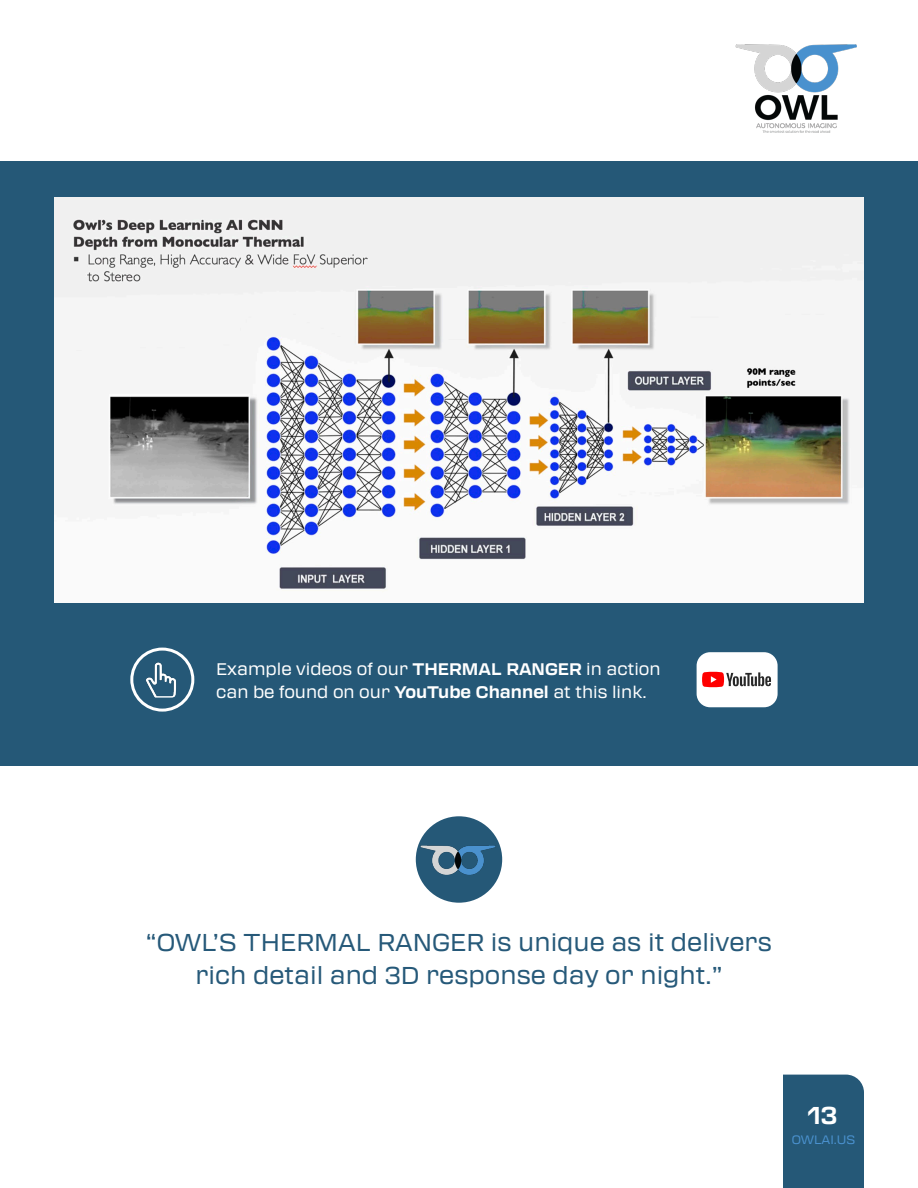
<style>
.page{position:relative;width:918px;height:1188px;background:#fff}
.page>*{position:absolute;margin:0;border:0;box-sizing:border-box;transform-origin:0 0}
._5-Quote_Text{font:24px/33px "Transducer";color:#265979;text-align:center}
.t1{font:700 24px "Transducer";color:#fff}
._3-Body_Copy{font:16.5px/22.5px "Transducer";color:#fff}
.t2{font:12px "Transducer";color:#4a91ce}
.s1{font-weight:700}
</style>
<div class="page">
<div style="left:783px;top:1075px;width:81px;height:113px;background:#255877"></div>
<img style="left:735px;top:44px;width:122px;height:89px">
<div style="left:0;top:161px;width:918px;height:605px;background:#255877"></div>
<img style="left:55px;top:198px;width:808px;height:404px">
<div style="left:697px;top:652px;width:81px;height:55px;background:#fff;border-radius:14px"></div>
<svg style="left:702px;top:672px;width:69px;height:15px"></svg>
<div style="left:130px;top:648px;width:64px;height:64px;border:3px solid #fff;border-radius:50%"></div>
<img style="left:146px;top:662px;width:31px;height:36px">
<div style="left:416px;top:816px;width:86px;height:87px;background:#255877;border-radius:50%"></div>
<img style="left:419px;top:845px;width:77px;height:32px">
<p class="_3-Body_Copy" style="left:216px;top:658px;width:446px">Example videos of our <span class="s1">THERMAL RANGER</span> in action can be found on our <span class="s1">YouTube Channel</span> at this link.</p>
<p class="_5-Quote_Text" style="left:146px;top:925px;width:628px">“OWL’S THERMAL RANGER is unique as it delivers rich detail and 3D response day or night.”</p>
<h1 class="t1" style="left:808px;top:1098px;width:31px">13</h1>
<p class="t2" style="left:792px;top:1131px;width:65px">OWLAI.US</p>
</div>
